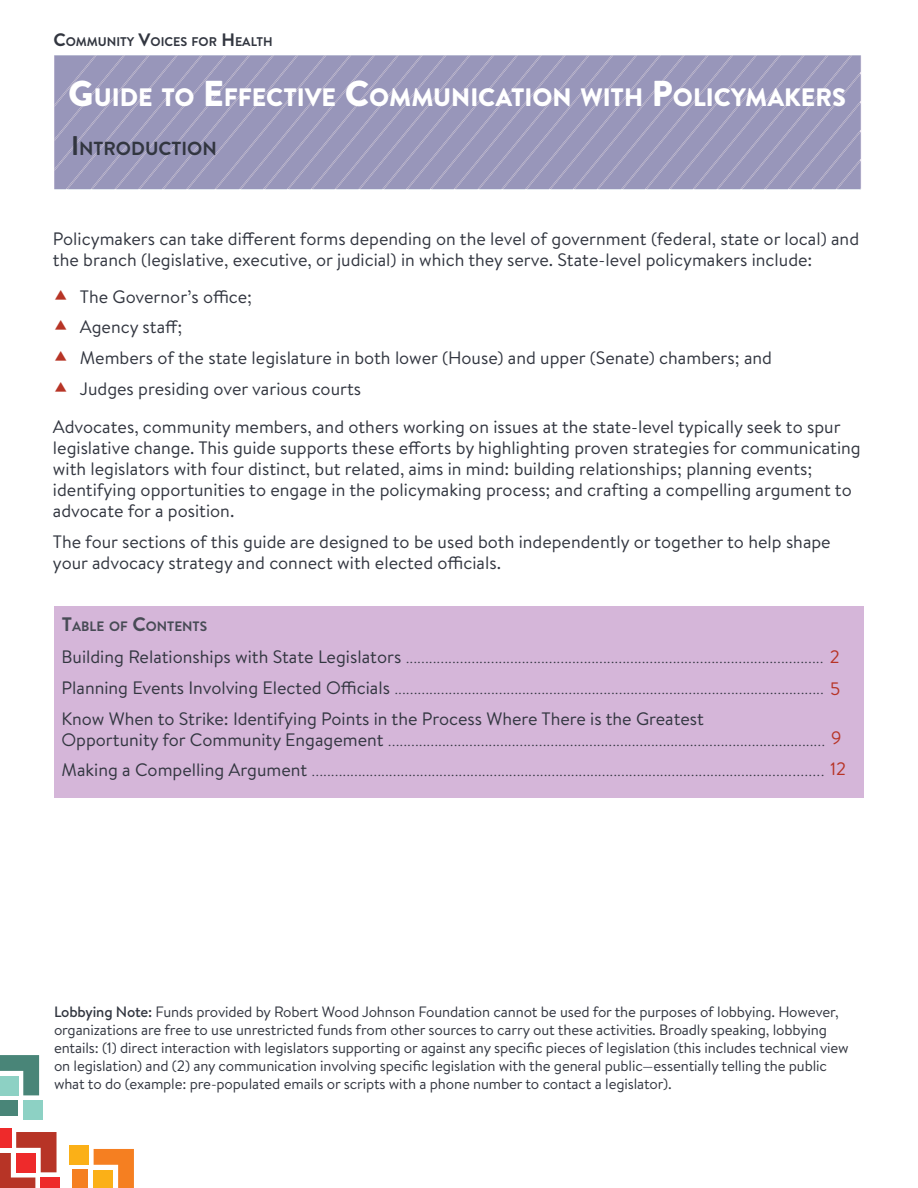
<style>
.page{position:relative;width:918px;height:1188px;background:#fff}
.page>*{position:absolute;margin:0;border:0;box-sizing:border-box;transform-origin:0 0}
.t1{font:900 25.2px "Brandon Text";color:#fff}
.t2{font:700 18.9px "Brandon Text";color:#323640}
.Paragraph{font:18px/21px "Brandon Text";color:#323640}
.Paragraph-2{font:300 18px/21px "Brandon Text";color:#323640}
.Paragraph-3{font:15px/18px "Brandon Text";letter-spacing:-.01em;color:#323640}
.t3{font:700 13.65px "Brandon Text";color:#474b55}
.t4{font:700 12.6px "Brandon Text";color:#323640}
.s1{font-size:18px}
.s2{font-size:36px}
.s3{font-size:27px}
.s4{font-size:19.5px}
.s5{font-weight:400}
.s6{font-weight:400;color:#b73426}
.s7{font-weight:500}
</style>
<div class="page">
<svg style="left:54px;top:55px;width:807px;height:135px;background:#9b99bb"></svg>
<svg style="left:0;top:1132px;width:57px;height:56px"></svg>
<div style="left:16px;top:1153px;width:19px;height:19px;background:#ee2a2b"></div>
<div style="left:0;top:1128px;width:11px;height:20px;background:#ee2a2b"></div>
<div style="left:41px;top:1178px;width:19px;height:10px;background:#ee2a2b"></div>
<div style="left:0;top:1101px;width:18px;height:15px;background:#498578"></div>
<svg style="left:0;top:1055px;width:39px;height:40px"></svg>
<div style="left:0;top:1076px;width:18px;height:20px;background:#8dd1c4"></div>
<div style="left:23px;top:1101px;width:20px;height:19px;background:#8dd1c4"></div>
<div style="left:72px;top:1170px;width:16px;height:18px;background:#f57f21"></div>
<svg style="left:94px;top:1149px;width:40px;height:39px"></svg>
<div style="left:94px;top:1170px;width:19px;height:18px;background:#fbb017"></div>
<div style="left:69px;top:1145px;width:20px;height:20px;background:#fbb017"></div>
<div style="left:54px;top:606px;width:810px;height:191px;background:#d5b6d9"></div>
<p class="t4" style="left:53px;top:33px;width:219px"><span class="s1">C</span>OMMUNITY <span class="s1">V</span>OICES FOR <span class="s1">H</span>EALTH</p>
<p class="t1" style="left:68px;top:79px;width:779px"><span class="s2">G</span>UIDE TO <span class="s2">E</span> FFECTIVE <span class="s2">C</span>OMMUNICATION WITH <span class="s2">P</span>OLICYMAKERS</p>
<p class="t2" style="left:71px;top:135px;width:147px"><span class="s3">I</span> NTRODUCTION</p>
<p class="Paragraph" style="left:53px;top:227px;width:808px">Policymakers can take different forms depending on the level of government (federal, state or local) and the branch (legislative, executive, or judicial) in which they serve. State-level policymakers include:</p>
<p class="Paragraph" style="left:80px;top:285px;width:174px">The Governor’s office;</p>
<p class="Paragraph" style="left:80px;top:316px;width:104px">Agency staff;</p>
<p class="Paragraph" style="left:80px;top:347px;width:694px">Members of the state legislature in both lower (House) and upper (Senate) chambers; and</p>
<p class="Paragraph" style="left:80px;top:377px;width:283px">Judges presiding over various courts</p>
<p class="Paragraph" style="left:53px;top:416px;width:809px">Advocates, community members, and others working on issues at the state-level typically seek to spur legislative change. This guide supports these efforts by highlighting proven strategies for communicating with legislators with four distinct, but related, aims in mind: building relationships; planning events; identifying opportunities to engage in the policymaking process; and crafting a compelling argument to advocate for a position.</p>
<p class="Paragraph" style="left:53px;top:530px;width:779px">The four sections of this guide are designed to be used both independently or together to help shape your advocacy strategy and connect with elected officials.</p>
<p class="t3" style="left:62px;top:617px;width:147px"><span class="s4">T</span>ABLE OF <span class="s4">C</span>ONTENTS</p>
<p class="Paragraph-2" style="left:62px;top:646px;width:780px"><span class="s5">Building Relationships with State Legislators</span> ............................................................................................................ <span class="s6">2</span></p>
<p class="Paragraph-2" style="left:62px;top:676px;width:780px"><span class="s5">Planning Events Involving Elected Officials</span> ............................................................................................................... <span class="s6">5</span></p>
<p class="Paragraph-2" style="left:62px;top:707px;width:782px"><span class="s5">Know When to Strike: Identifying Points in the Process Where There is the Greatest<br>Opportunity for Community Engagement</span> ................................................................................................................. <span class="s6">9</span></p>
<p class="Paragraph-2" style="left:62px;top:759px;width:786px"><span class="s5">Making a Compelling Argument</span> .................................................................................................................................... <span class="s6">12</span></p>
<p class="Paragraph-3" style="left:54px;top:1002px;width:796px"><span class="s7">Lobbying Note:</span> Funds provided by Robert Wood Johnson Foundation cannot be used for the purposes of lobbying. However, organizations are free to use unrestricted funds from other sources to carry out these activities. Broadly speaking, lobbying entails: (1) direct interaction with legislators supporting or against any specific pieces of legislation (this includes technical view on legislation) and (2) any communication involving specific legislation with the general public—essentially telling the public what to do (example: pre-populated emails or scripts with a phone number to contact a legislator).</p>
</div>
